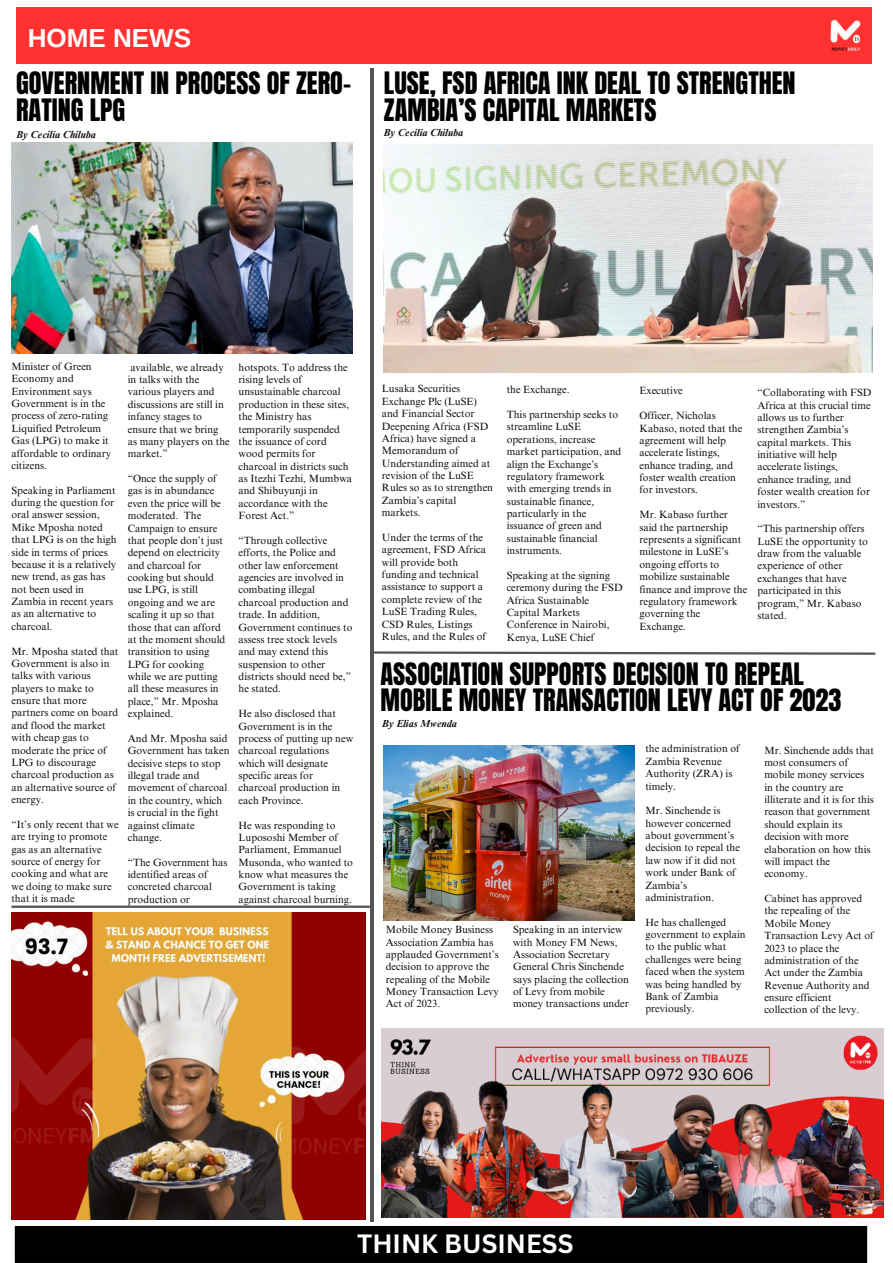
<style>
.page{position:relative;width:893px;height:1263px;background:#fff}
.page>*{position:absolute;margin:0;border:0;box-sizing:border-box;transform-origin:0 0}
.t1{font:26.25px/26.4px "Anton";color:#000}
.t2{font:700 26.03px "Arimo";color:#fff}
.t3{font:700 25.72px "Canva Sans";color:#fff}
.t4{font:10.5px/12.4px "Times NRMT Pro";color:#130e0b}
.t5{font:italic 700 10.2px "Times NRMT Pro";color:#130e0b}
</style>
<div class="page">
<div style="left:16px;top:8px;width:856px;height:56px;background:#ff3131"></div>
<img style="left:830px;top:19px;width:31px;height:32px">
<div style="left:14px;top:1226px;width:854px;height:37px;background:#000"></div>
<hr style="left:370px;top:69px;width:3px;height:1153px;background:#545454">
<img style="left:11px;top:143px;width:341px;height:210px">
<img style="left:383px;top:145px;width:489px;height:228px">
<img style="left:12px;top:912px;width:353px;height:307px">
<hr style="left:11px;top:905px;width:359px;height:3px;background:#545454">
<svg style="left:373px;top:650px;width:503px;height:6px"></svg>
<img style="left:384px;top:745px;width:251px;height:175px">
<img style="left:382px;top:1029px;width:501px;height:188px">
<p class="t2" style="left:28px;top:23px;width:165px">HOME NEWS</p>
<p class="t1" style="left:16px;top:70px;width:336px">GOVERNMENT IN PROCESS OF ZERO-<br>RATING LPG</p>
<p class="t1" style="left:384px;top:70px;width:413px">LUSE, FSD AFRICA INK DEAL TO STRENGTHEN<br>ZAMBIA’S CAPITAL MARKETS</p>
<p class="t5" style="left:16px;top:131px;width:81px">By Cecilia Chiluba</p>
<p class="t5" style="left:383px;top:129px;width:81px">By Cecilia Chiluba</p>
<p class="t4" style="left:11px;top:361px;width:101px">Minister of Green<br>Economy and<br>Environment says<br>Government is in the process of zero-rating<br>Liquified Petroleum<br>Gas (LPG) to make it affordable to ordinary citizens.</p>
<p class="t4" style="left:11px;top:485px;width:107px">Speaking in Parliament during the question for oral answer session,<br>Mike Mposha noted that LPG is on the high side in terms of prices because it is a relatively new trend, as gas has not been used in<br>Zambia in recent years as an alternative to charcoal.</p>
<p class="t4" style="left:11px;top:646px;width:108px">Mr. Mposha stated that<br>Government is also in talks with various players to make to ensure that more partners come on board and flood the market with cheap gas to moderate the price of<br>LPG to discourage charcoal production as an alternative source of energy.</p>
<p class="t4" style="left:11px;top:819px;width:109px">“It’s only recent that we are trying to promote gas as an alternative source of energy for cooking and what are we doing to make sure that it is made</p>
<p class="t4" style="left:128px;top:362px;width:103px">available, we already in talks with the various players and discussions are still in infancy stages to ensure that we bring as many players on the market.”</p>
<p class="t4" style="left:128px;top:473px;width:99px">“Once the supply of gas is in abundance even the price will be moderated. The<br>Campaign to ensure that people don’t just depend on electricity and charcoal for cooking but should use LPG, is still ongoing and we are scaling it up so that those that can afford at the moment should transition to using<br>LPG for cooking while we are putting all these measures in place,” Mr. Mposha explained.</p>
<p class="t4" style="left:128px;top:733px;width:103px">And Mr. Mposha said<br>Government has taken decisive steps to stop illegal trade and movement of charcoal in the country, which is crucial in the fight against climate change.</p>
<p class="t4" style="left:128px;top:857px;width:101px">“The Government has identified areas of concreted charcoal production or</p>
<p class="t4" style="left:238px;top:362px;width:115px">hotspots. To address the rising levels of unsustainable charcoal production in these sites, the Ministry has temporarily suspended the issuance of cord wood permits for charcoal in districts such as Itezhi Tezhi, Mumbwa and Shibuyunji in accordance with the<br>Forest Act.”</p>
<p class="t4" style="left:238px;top:535px;width:115px">“Through collective efforts, the Police and other law enforcement agencies are involved in combating illegal charcoal production and trade. In addition,<br>Government continues to assess tree stock levels and may extend this suspension to other districts should need be,” he stated.</p>
<p class="t4" style="left:238px;top:709px;width:116px">He also disclosed that<br>Government is in the process of putting up new charcoal regulations which will designate specific areas for charcoal production in each Province.</p>
<p class="t4" style="left:238px;top:820px;width:116px">He was responding to<br>Lupososhi Member of<br>Parliament, Emmanuel<br>Musonda, who wanted to know what measures the<br>Government is taking against charcoal burning.</p>
<p class="t4" style="left:382px;top:384px;width:113px">Lusaka Securities<br>Exchange Plc (LuSE) and Financial Sector<br>Deepening Africa (FSD<br>Africa) have signed a<br>Memorandum of<br>Understanding aimed at revision of the LuSE<br>Rules so as to strengthen<br>Zambia’s capital markets.</p>
<p class="t4" style="left:382px;top:532px;width:106px">Under the terms of the agreement, FSD Africa will provide both funding and technical assistance to support a complete review of the<br>LuSE Trading Rules,<br>CSD Rules, Listings<br>Rules, and the Rules of</p>
<p class="t4" style="left:507px;top:385px;width:64px">the Exchange.</p>
<p class="t4" style="left:507px;top:410px;width:116px">This partnership seeks to streamline LuSE operations, increase market participation, and align the Exchange’s regulatory framework with emerging trends in sustainable finance, particularly in the issuance of green and sustainable financial instruments.</p>
<p class="t4" style="left:507px;top:570px;width:117px">Speaking at the signing ceremony during the FSD<br>Africa Sustainable<br>Capital Markets<br>Conference in Nairobi,<br>Kenya, LuSE Chief</p>
<p class="t4" style="left:639px;top:386px;width:45px">Executive</p>
<p class="t4" style="left:639px;top:411px;width:104px">Officer, Nicholas<br>Kabaso, noted that the agreement will help accelerate listings, enhance trading, and foster wealth creation for investors.</p>
<h2 class="t4" style="left:639px;top:510px;width:109px">Mr. Kabaso further said the partnership represents a significant milestone in LuSE’s ongoing efforts to mobilize sustainable finance and improve the regulatory framework governing the<br>Exchange.</h2>
<h3 class="t4" style="left:757px;top:388px;width:116px">“Collaborating with FSD<br>Africa at this crucial time allows us to further strengthen Zambia’s capital markets. This initiative will help accelerate listings, enhance trading, and foster wealth creation for investors.”</h3>
<p class="t4" style="left:757px;top:524px;width:112px">“This partnership offers<br>LuSE the opportunity to draw from the valuable experience of other exchanges that have participated in this program,” Mr. Kabaso stated.</p>
<p class="t1" style="left:380px;top:661px;width:462px">ASSOCIATION SUPPORTS DECISION TO REPEAL<br>MOBILE MONEY TRANSACTION LEVY ACT OF 2023</p>
<p class="t5" style="left:382px;top:719px;width:76px">By Elias Mwenda</p>
<p class="t4" style="left:386px;top:925px;width:115px">Mobile Money Business<br>Association Zambia has applauded Government’s decision to approve the repealing of the Mobile<br>Money Transaction Levy<br>Act of 2023.</p>
<p class="t4" style="left:513px;top:925px;width:117px">Speaking in an interview with Money FM News,<br>Association Secretary<br>General Chris Sinchende says placing the collection of Levy from mobile money transactions under</p>
<p class="t4" style="left:645px;top:744px;width:96px">the administration of<br>Zambia Revenue<br>Authority (ZRA) is timely.</p>
<p class="t4" style="left:645px;top:806px;width:96px">Mr. Sinchende is however concerned about government’s decision to repeal the law now if it did not work under Bank of<br>Zambia’s administration.</p>
<h1 class="t4" style="left:645px;top:917px;width:102px">He has challenged government to explain to the public what challenges were being faced when the system was being handled by<br>Bank of Zambia previously.</h1>
<p class="t4" style="left:764px;top:745px;width:111px">Mr. Sinchende adds that most consumers of mobile money services in the country are illiterate and it is for this reason that government should explain its decision with more elaboration on how this will impact the economy.</p>
<p class="t4" style="left:764px;top:893px;width:111px">Cabinet has approved the repealing of the<br>Mobile Money<br>Transaction Levy Act of<br>2023 to place the administration of the<br>Act under the Zambia<br>Revenue Authority and ensure efficient collection of the levy.</p>
<p class="t3" style="left:357px;top:1225px;width:218px">THINK BUSINESS</p>
</div>
